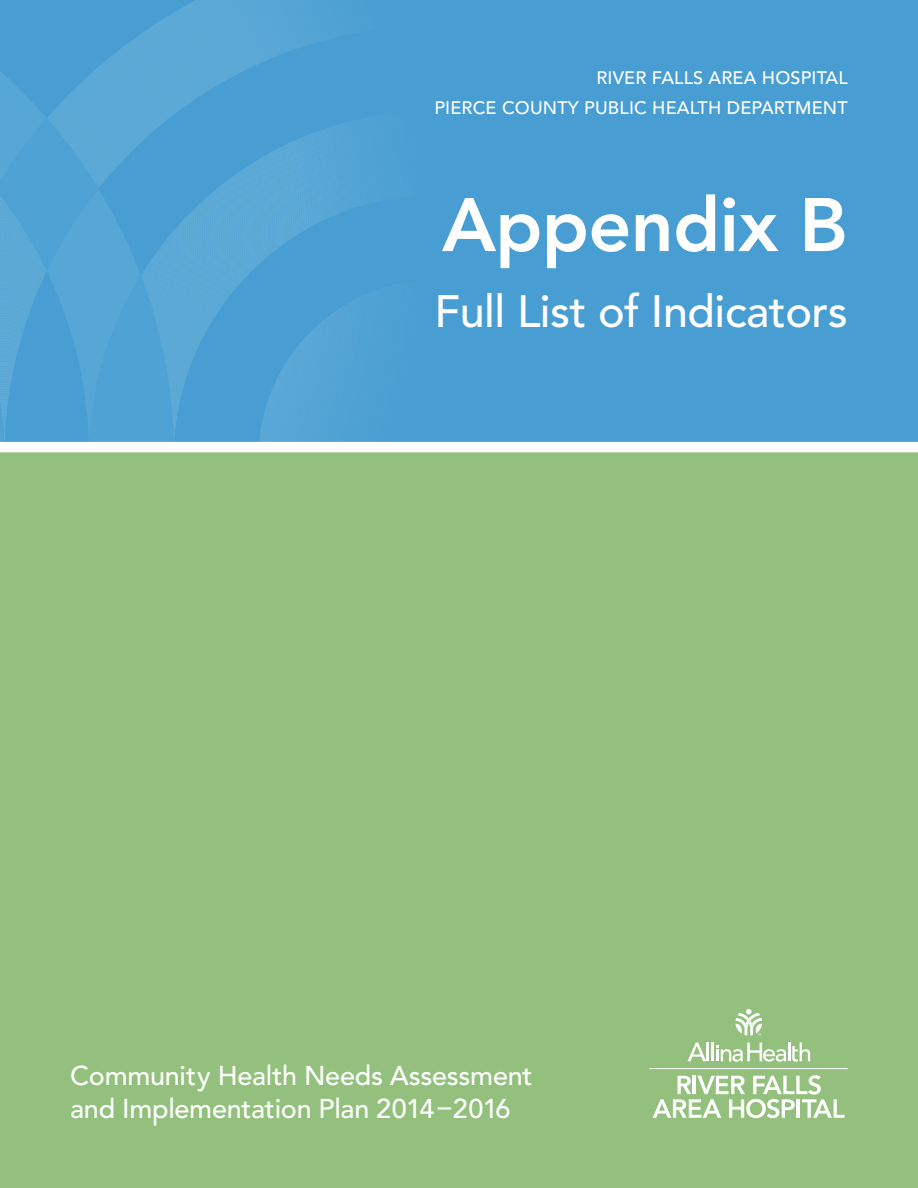
<style>
.page{position:relative;width:918px;height:1188px;background:#fff}
.page>*{position:absolute;margin:0;border:0;box-sizing:border-box;transform-origin:0 0}
.t1{font:800 75px "Avenir LT Std";letter-spacing:-.01em;color:#fff}
.t2{font:500 45px "Avenir LT Std";letter-spacing:-.01em;color:#fff}
.t3{font:500 27px/33px "Avenir LT Std";letter-spacing:-.02em;color:#fff}
.t4{font:500 18px/30px "Avenir LT Std";letter-spacing:.01em;color:#fff;text-align:right}
</style>
<div class="page">
<div style="left:0;top:0;width:918px;height:443px;background:#489ed2"></div>
<svg style="left:141px;top:0;width:305px;height:442px"></svg>
<svg style="left:141px;top:118px;width:33px;height:324px"></svg>
<svg style="left:0;top:34px;width:141px;height:408px"></svg>
<div style="left:0;top:447px;width:918px;height:741px;background:#93c17d"></div>
<div style="left:0;top:442px;width:918px;height:10px;background:#fff"></div>
<hr style="left:649px;top:1068px;width:199px;height:1px;background:#fff">
<svg style="left:653px;top:1075px;width:192px;height:43px"></svg>
<hr style="left:711px;top:1042px;width:3px;height:19px;background:#fff">
<svg style="left:687px;top:1042px;width:22px;height:19px"></svg>
<svg style="left:716px;top:1042px;width:94px;height:20px"></svg>
<svg style="left:735px;top:1009px;width:27px;height:27px"></svg>
<p class="t4" style="left:434px;top:63px;width:415px">river falls area hospital<br>pierce county public health department</p>
<h1 class="t1" style="left:442px;top:181px;width:407px">Appendix B</h1>
<h2 class="t2" style="left:434px;top:285px;width:415px">Full List of Indicators</h2>
<p class="t3" style="left:70px;top:1059px;width:464px">Community H ealth Needs Assessment and I mplementation Plan 2014–2016</p>
</div>
